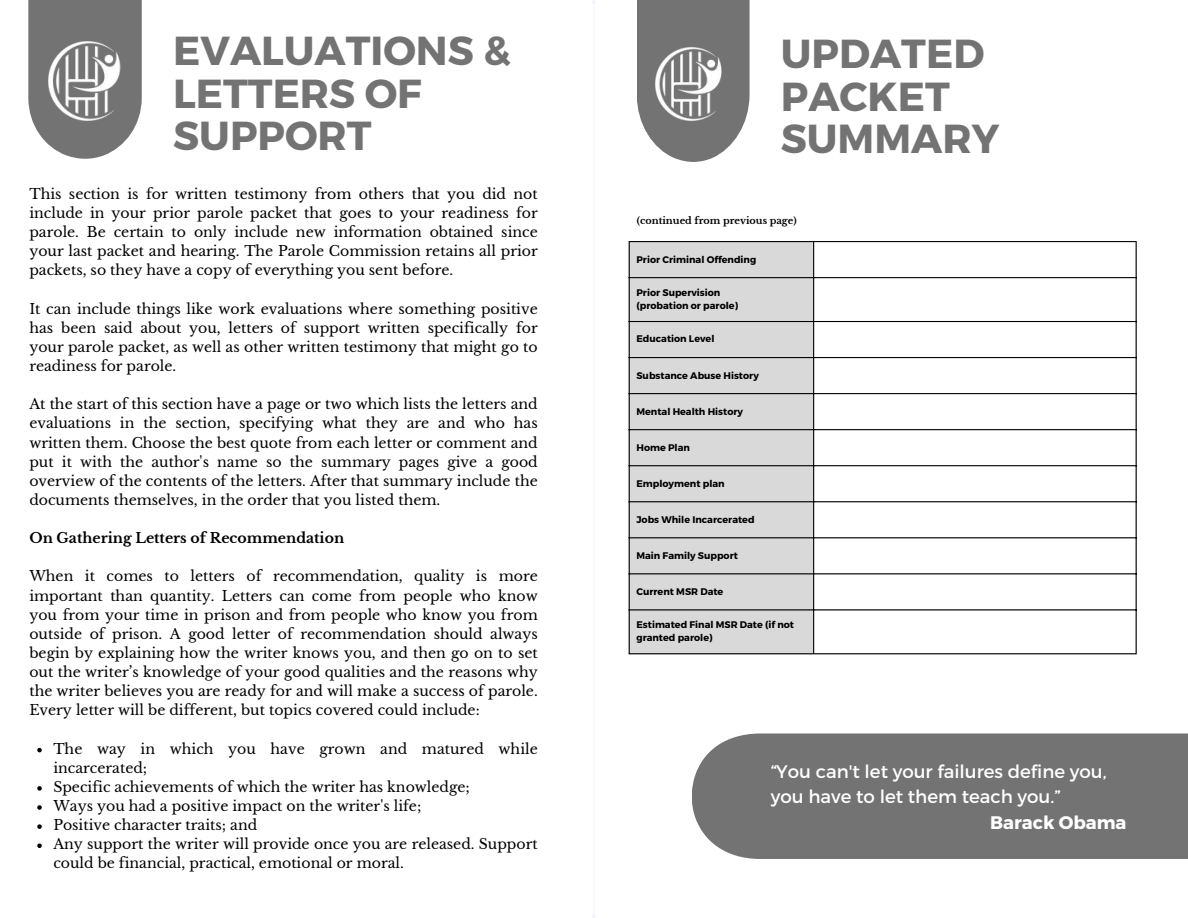
<style>
.page{position:relative;width:1188px;height:918px;background:#fff}
.page>*{position:absolute;margin:0;border:0;box-sizing:border-box;transform-origin:0 0}
.t1{font:700 40.5px/42.8px "Montserrat";color:#737373}
.t2{font:18.15px "Montserrat";color:#fff}
.t3{font:700 18.15px "Montserrat";color:#fff}
.t4{font:14.1px/19.2px "Libre Baskerville";color:#000;text-align:justify}
.t5{font:700 14.1px "Libre Baskerville";color:#000}
.t6{font:700 9.6px/13.4px "Montserrat";color:#000}
.t7{font:700 9.6px "Libre Baskerville";color:#000}
</style>
<div class="page">
<hr style="left:593px;top:5px;width:2px;height:909px;background:#f4f6fc">
<svg style="left:592px;top:0;width:4px;height:4px"></svg>
<svg style="left:592px;top:914px;width:4px;height:4px"></svg>
<svg style="left:637px;top:0;width:113px;height:162px;background:#858585"></svg>
<div style="left:630px;top:242px;width:183px;height:411px;background:#d9d9d9"></div>
<hr style="left:629px;top:242px;width:1px;height:411px;background:#000">
<hr style="left:813px;top:242px;width:1px;height:411px;background:#000">
<hr style="left:1136px;top:242px;width:1px;height:411px;background:#000">
<hr style="left:629px;top:241px;width:508px;height:1px;background:#000">
<hr style="left:629px;top:277px;width:508px;height:1px;background:#000">
<hr style="left:629px;top:321px;width:508px;height:1px;background:#000">
<hr style="left:629px;top:357px;width:508px;height:1px;background:#000">
<hr style="left:629px;top:393px;width:508px;height:1px;background:#000">
<hr style="left:629px;top:429px;width:508px;height:1px;background:#000">
<hr style="left:629px;top:465px;width:508px;height:1px;background:#000">
<hr style="left:629px;top:501px;width:508px;height:1px;background:#000">
<hr style="left:629px;top:537px;width:508px;height:1px;background:#000">
<hr style="left:629px;top:573px;width:508px;height:1px;background:#000">
<hr style="left:629px;top:609px;width:508px;height:1px;background:#000">
<hr style="left:629px;top:653px;width:508px;height:1px;background:#000">
<div style="left:692px;top:733px;width:496px;height:126px;background:#737373"></div>
<svg style="left:28px;top:0;width:114px;height:159px;background:#868686"></svg>
<img style="left:49px;top:42px;width:78px;height:78px">
<svg style="left:37px;top:748px;width:5px;height:4px"></svg>
<svg style="left:37px;top:786px;width:5px;height:5px"></svg>
<svg style="left:37px;top:805px;width:5px;height:5px"></svg>
<svg style="left:37px;top:824px;width:5px;height:5px"></svg>
<svg style="left:37px;top:844px;width:5px;height:4px"></svg>
<img style="left:655px;top:48px;width:73px;height:73px">
<p class="t1" style="left:173px;top:27px;width:339px">EVALUATIONS &amp;<br>LETTERS OF<br>SUPPORT</p>
<p class="t4" style="left:29px;top:184px;width:510px">This section is for written testimony from others that you did not include in your prior parole packet that goes to your readiness for parole. Be certain to only include new information obtained since your last packet and hearing. The Parole Commission retains all prior packets, so they have a copy of everything you sent before.</p>
<p class="t4" style="left:29px;top:299px;width:510px">It can include things like work evaluations where something positive has been said about you, letters of support written specifically for your parole packet, as well as other written testimony that might go to readiness for parole.</p>
<p class="t4" style="left:29px;top:395px;width:510px">At the start of this section have a page or two which lists the letters and evaluations in the section, specifying what they are and who has written them. Choose the best quote from each letter or comment and put it with the author's name so the summary pages give a good overview of the contents of the letters. After that summary include the documents themselves, in the order that you listed them.</p>
<p class="t5" style="left:29px;top:529px;width:316px">On Gathering Letters of Recommendation</p>
<p class="t4" style="left:29px;top:567px;width:510px">When it comes to letters of recommendation, quality is more important than quantity. Letters can come from people who know you from your time in prison and from people who know you from outside of prison. A good letter of recommendation should always begin by explaining how the writer knows you, and then go on to set out the writer’s knowledge of your good qualities and the reasons why the writer believes you are ready for and will make a success of parole.<br>Every letter will be different, but topics covered could include:</p>
<p class="t4" style="left:53px;top:739px;width:486px">The way in which you have grown and matured while incarcerated;</p>
<p class="t4" style="left:53px;top:777px;width:418px">Specific achievements of which the writer has knowledge;</p>
<p class="t4" style="left:53px;top:796px;width:370px">Ways you had a positive impact on the writer's life;</p>
<p class="t4" style="left:53px;top:815px;width:205px">Positive character traits; and</p>
<p class="t4" style="left:53px;top:835px;width:486px">Any support the writer will provide once you are released. Support could be financial, practical, emotional or moral.</p>
<h1 class="t1" style="left:781px;top:30px;width:220px">UPDATED<br>PACKET<br>SUMMARY</h1>
<p class="t7" style="left:637px;top:214px;width:161px">(continued from previous page)</p>
<p class="t6" style="left:636px;top:252px;width:121px">Prior Criminal Offending</p>
<h1 class="t6" style="left:636px;top:285px;width:85px">Prior Supervision</h1>
<h4 class="t6" style="left:636px;top:298px;width:103px">(probation or parole)</h4>
<h4 class="t6" style="left:636px;top:332px;width:79px">Education Level</h4>
<h4 class="t6" style="left:636px;top:368px;width:124px">Substance Abuse History</h4>
<h3 class="t6" style="left:636px;top:404px;width:108px">Mental Health History</h3>
<h4 class="t6" style="left:636px;top:440px;width:55px">Home Plan</h4>
<p class="t6" style="left:636px;top:476px;width:90px">Employment plan</p>
<p class="t6" style="left:636px;top:512px;width:120px">Jobs While Incarcerated</p>
<p class="t6" style="left:636px;top:548px;width:103px">Main Family Support</p>
<p class="t6" style="left:636px;top:584px;width:88px">Current MSR Date</p>
<p class="t6" style="left:636px;top:617px;width:159px">Estimated Final MSR Date (if not granted parole)</p>
<p class="t2" style="left:771px;top:760px;width:337px">“You can't let your failures define you,</p>
<p class="t2" style="left:771px;top:785px;width:291px">you have to let them teach you.”</p>
<p class="t3" style="left:990px;top:810px;width:138px">Barack Obama</p>
</div>
